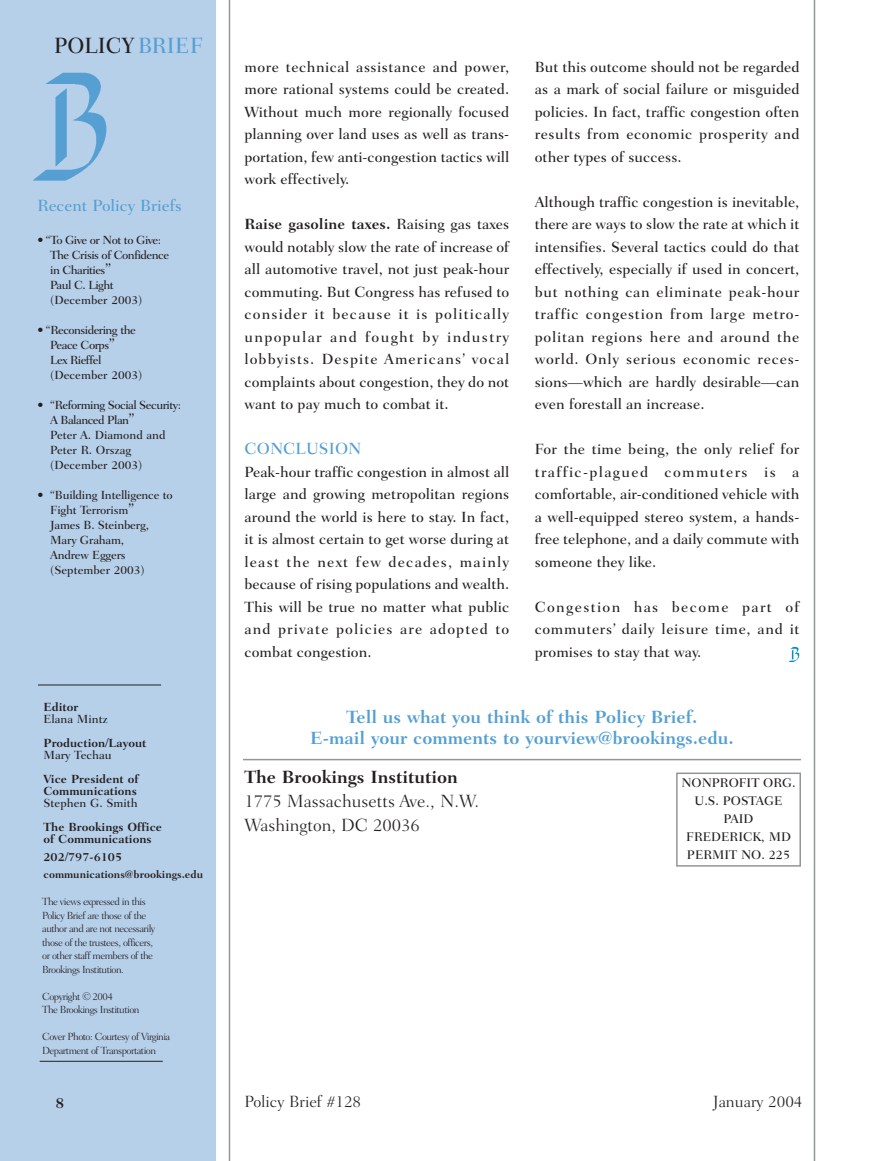
<style>
.page{position:relative;width:891px;height:1161px;background:#fff}
.page>*{position:absolute;margin:0;border:0;box-sizing:border-box;transform-origin:0 0}
.t1{font:500 22.5px "Fairfield LH";color:#231f20;scale:.95 1}
.t2{font:700 18px/21px "Fairfield LH";color:#559fd3;text-align:center}
.t3{font:300 18px/24px "Fairfield LH";color:#231f20}
.t4{font:700 18px "Fairfield LH";color:#231f20}
.t5{font:500 16.5px "Fairfield LH";color:#559fd3}
.t6{font:300 16.5px "Fairfield LH";color:#231f20}
.t7{font:500 15px/22.5px "Fairfield LH";letter-spacing:.005em;color:#231f20;text-align:justify}
.t8{font:700 15px "Fairfield LH";color:#231f20}
.t9{font:500 12.75px/18px "Fairfield LH";color:#231f20;text-align:center}
.t10{font:500 12px/15px "Fairfield LH";letter-spacing:-.045em;color:#231f20}
.t11{font:500 12px/15px "Fairfield LH";letter-spacing:-.015em;color:#231f20}
.t12{font:700 12px/12px "Fairfield LH";color:#231f20}
.t13{font:700 10.8px "Fairfield LH";color:#231f20}
.t14{font:300 10.5px/13.5px "Fairfield LH";letter-spacing:-.05em;color:#231f20}
.s1{color:#559fd3}
.s2{font-size:15px}
.s3{font-weight:700}
</style>
<div class="page">
<div style="left:0;top:0;width:216px;height:1161px;background:#b7d0ea"></div>
<hr style="left:229px;top:0;width:1px;height:1161px;background:#939598">
<hr style="left:814px;top:0;width:1px;height:1161px;background:#939598">
<img style="left:33px;top:73px;width:74px;height:108px">
<svg style="left:243px;top:758px;width:558px;height:109px"></svg>
<hr style="left:38px;top:685px;width:123px;height:1px;background:#231f20">
<hr style="left:40px;top:1061px;width:123px;height:1px;background:#231f20">
<img style="left:789px;top:647px;width:10px;height:15px">
<h1 class="t1" style="left:54px;top:36px;width:158px">POLICY <span class="s1">BRIEF</span></h1>
<p class="t5" style="left:37px;top:199px;width:146px">Recent Policy Briefs</p>
<p class="t10" style="left:50px;top:234px;width:120px;text-indent:-13px">• “To Give or Not to Give:<br>The Crisis of Confidence in Charities<span class="s2">”<br></span>Paul C. Light (December 2003)</p>
<p class="t10" style="left:50px;top:324px;width:94px;text-indent:-13px">• “Reconsidering the<br>Peace Corps<span class="s2">”<br></span>Lex Rieffel (December 2003)</p>
<p class="t10" style="left:50px;top:399px;width:132px;text-indent:-13px">• “Reforming Social Security:<br>A Balanced Plan<span class="s2">”<br></span>Peter A. Diamond and<br>Peter R. Orszag (December 2003)</p>
<p class="t11" style="left:50px;top:489px;width:124px;text-indent:-13px">• “Building Intelligence to<br>Fight Terrorism<span class="s2">”<br></span>James B. Steinberg,<br>Mary Graham,<br>Andrew Eggers (September 2003)</p>
<p class="t12" style="left:44px;top:702px;width:36px">Editor</p>
<p class="t11" style="left:44px;top:713px;width:66px">Elana Mintz</p>
<p class="t12" style="left:44px;top:738px;width:104px">Production/Layout</p>
<p class="t11" style="left:44px;top:749px;width:70px">Mary Techau</p>
<p class="t12" style="left:44px;top:774px;width:97px">Vice President of<br>Communications</p>
<p class="t11" style="left:44px;top:797px;width:96px">Stephen G. Smith</p>
<p class="t12" style="left:44px;top:822px;width:120px">The Brookings Office of Communications</p>
<p class="t12" style="left:44px;top:852px;width:80px">202/797-6105</p>
<p class="t13" style="left:43px;top:870px;width:161px">communications@brookings.edu</p>
<p class="t14" style="left:42px;top:896px;width:115px">The views expressed in this<br>Policy Brief are those of the author and are not necessarily those of the trustees, officers, or other staff members of the<br>Brookings Institution.</p>
<p class="t14" style="left:42px;top:990px;width:99px">Copyright © 2004<br>The Brookings Institution</p>
<p class="t14" style="left:42px;top:1031px;width:129px">Cover Photo: Courtesy of Virginia<br>Department of Transportation</p>
<p class="t7" style="left:244px;top:57px;width:266px">more technical assistance and power, more rational systems could be created.<br>Without much more regionally focused planning over land uses as well as trans&shy;portation, few anti-congestion tactics will work effectively.</p>
<p class="t7" style="left:244px;top:215px;width:266px"><span class="s3">Raise gasoline taxes.</span> Raising gas taxes would notably slow the rate of increase of all automotive travel, not just peak-hour commuting. But Congress has refused to consider it because it is politically unpopular and fought by industry lobbyists. Despite Americans’ vocal complaints about congestion, they do not want to pay much to combat it.</p>
<p class="t5" style="left:244px;top:442px;width:118px">CONCLUSION</p>
<p class="t7" style="left:244px;top:462px;width:266px">Peak-hour traffic congestion in almost all large and growing metropolitan regions around the world is here to stay. In fact, it is almost certain to get worse during at least the next few decades, mainly because of rising populations and wealth.<br>This will be true no matter what public and private policies are adopted to combat congestion.</p>
<p class="t7" style="left:535px;top:57px;width:266px">But this outcome should not be regarded as a mark of social failure or misguided policies. In fact, traffic congestion often results from economic prosperity and other types of success.</p>
<p class="t7" style="left:535px;top:192px;width:266px">Although traffic congestion is inevitable, there are ways to slow the rate at which it intensifies. Several tactics could do that effectively, especially if used in concert, but nothing can eliminate peak-hour traffic congestion from large metro&shy;politan regions here and around the world. Only serious economic reces&shy;sions—which are hardly desirable—can even forestall an increase.</p>
<p class="t7" style="left:535px;top:440px;width:266px">For the time being, the only relief for traffic-plagued commuters is a comfortable, air-conditioned vehicle with a well-equipped stereo system, a hands&shy;free telephone, and a daily commute with someone they like.</p>
<p class="t7" style="left:535px;top:597px;width:266px">Congestion has become part of commuters’ daily leisure time, and it promises to stay that way.</p>
<p class="t2" style="left:310px;top:708px;width:425px">Tell us what you think of this Policy Brief.<br>E-mail your comments to yourview@brookings.edu.</p>
<p class="t9" style="left:682px;top:775px;width:116px">NONPROFIT ORG.<br>U.S. POSTAGE<br>PAID<br>FREDERICK, MD<br>PERMIT NO. 225</p>
<p class="t4" style="left:244px;top:770px;width:215px">The Brookings Institution</p>
<p class="t3" style="left:244px;top:791px;width:236px">1775 Massachusetts Ave., N.W.<br>Washington, DC 20036</p>
<p class="t8" style="left:56px;top:1096px;width:10px">8</p>
<p class="t6" style="left:244px;top:1095px;width:118px">Policy Brief #128</p>
<p class="t6" style="left:713px;top:1095px;width:91px">January 2004</p>
</div>
